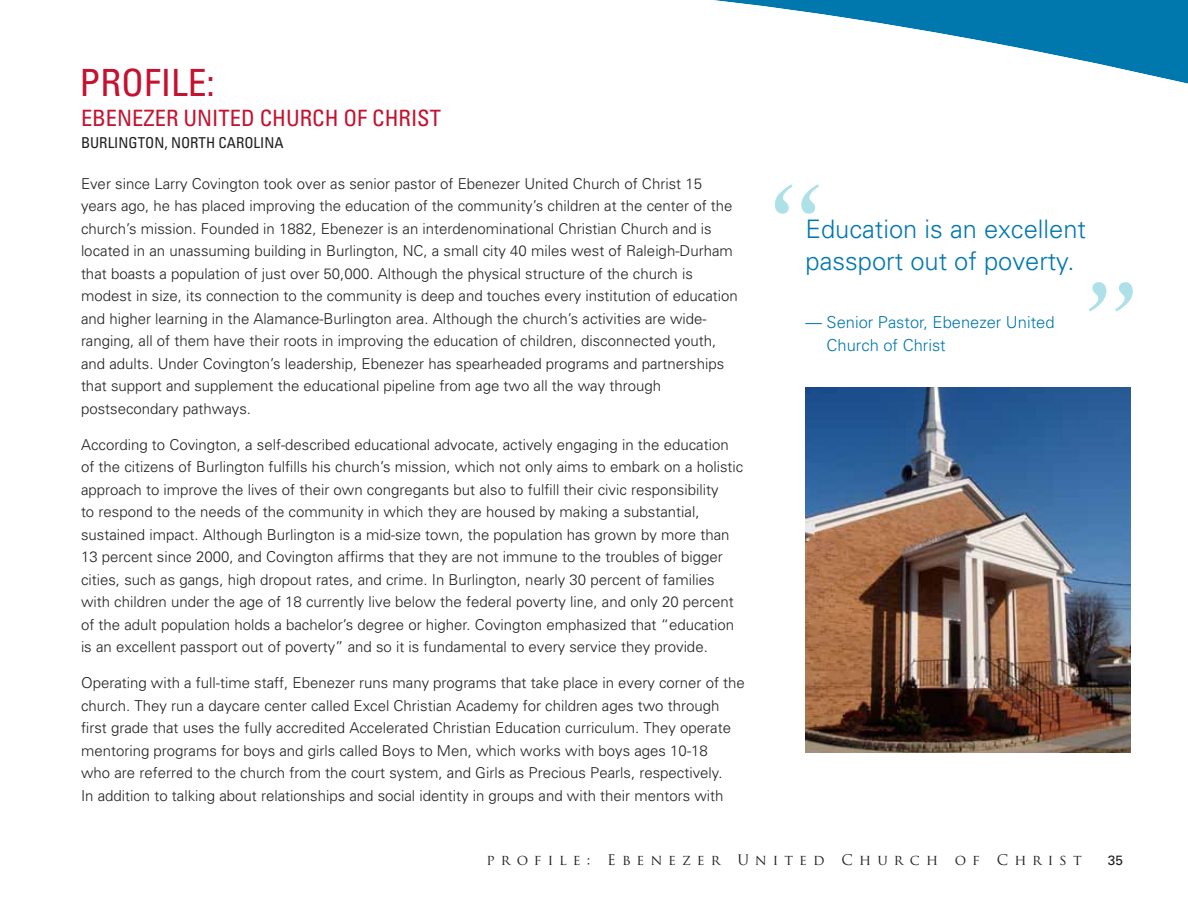
<style>
.page{position:relative;width:1188px;height:918px;background:#fff}
.page>*{position:absolute;margin:0;border:0;box-sizing:border-box;transform-origin:0 0}
.t1{font:italic 127.5px "Times";color:#aee0e8}
.t2{font:condensed 37.5px "Univers";color:#c41230}
.t3{font:300 25.5px/31.5px "Univers";color:#0078ae}
.t4{font:condensed 22.5px "Univers";color:#c41230}
.t5{font:300 16.5px/22.5px "Univers";color:#0078ae}
.t6{font:300 15px/22.5px "Univers";color:#231f20}
.t7{font:condensed 15px "Univers";color:#231f20}
.t8{font:14.25px "Trajan Pro";letter-spacing:.43em;color:#231f20}
.t9{font:13.5px "Univers";color:#231f20}
</style>
<div class="page">
<svg style="left:714px;top:0;width:474px;height:753px"></svg>
<img style="left:806px;top:387px;width:324px;height:365px">
<h2 class="t2" style="left:80px;top:59px;width:59px">PROFILE</h2>
<h2 class="t2" style="left:207px;top:59px;width:10px">:</h2>
<h3 class="t4" style="left:81px;top:104px;width:25px">EBENE</h3>
<h3 class="t4" style="left:144px;top:104px;width:66px">ZER UNITED</h3>
<h3 class="t4" style="left:260px;top:104px;width:162px">CHURCH OF CHRIST</h3>
<p class="t7" style="left:81px;top:134px;width:36px">BURLINGTON</p>
<p class="t7" style="left:164px;top:134px;width:89px">, NO RTH CAROLINA</p>
<p class="t6" style="left:81px;top:172px;width:658px">Ever since Larry Covington took over as senior pastor of Ebenezer United Church of Christ 15 years ago, he has placed improving the education of the community’s children at the center of the church’s mission. Founded in 1882, Ebenezer is an interdenominational Christian Church and is located in an unassuming building in B urlington, NC, a small city 40 miles west of Raleigh-Durham that boasts a population of just over 50,000. Although the physical structure of the church is modest in size, its connection to the community is deep and touches every institution of education and higher learning in the Alamance-B urlington area. Although the church’s activities are wide&shy;ranging, all of them have their roots in improving the education of children, disconnected youth, and adults. Under Covington’s leadership, Ebenezer has spearheaded programs and partnerships that support and supplement the educational pipeline from age two all the way through postsecondary pathways.</p>
<p class="t6" style="left:81px;top:433px;width:664px">According to Covington, a self-described educational advocate, actively engaging in the education of the citizens of B urlington fulfills his church’s mission, which not only aims to embark on a holistic approach to improve the lives of their own congregants but also to fulfill their civic responsibility<br>to respond to the needs of the community in which they are housed by making a substantial, sustained impact. Although B urlington is a mid-size town, the population has grown by more than 13 percent since 2000, and Covington affirms that they are not immune to the troubles of bigger cities, such as gangs, high dropout rates, and crime. In B urlington, nearly 30 percent of families with children under the age of 18 currently live below the federal poverty line, and only 20 percent of the adult population holds a bachelor’s degree or higher. Covington emphasized that “education is an excellent passport out of poverty” and so it is fundamental to every service they provide.</p>
<p class="t6" style="left:81px;top:672px;width:665px">Operating with a full-time staff, Ebenezer runs many programs that take place in every corner of the church. They run a daycare center called Excel Christian Academy for children ages two through first grade that uses the fully accredited Accelerated Christian Education curriculum. They operate mentoring programs for boys and girls called Boys to Men, which works with boys ages 10-18<br>who are referred to the church from the court system, and Girls as Precious Pearls, respectively.<br>In addition to talking about relationships and social identity in groups and with their mentors with</p>
<h1 class="t1" style="left:754px;top:115px;width:72px">“</h1>
<h3 class="t3" style="left:806px;top:214px;width:282px">Education is an excellent passport out of poverty.</h3>
<p class="t5" style="left:827px;top:311px;width:229px;text-indent:-21px">— Senior Pastor, Ebenezer United<br>Church of Christ</p>
<h1 class="t1" style="left:1071px;top:213px;width:72px">”</h1>
<p class="t8" style="left:486px;top:851px;width:597px">profile: Ebenezer United Church of Christ</p>
<p class="t9" style="left:1108px;top:852px;width:17px">35</p>
</div>
